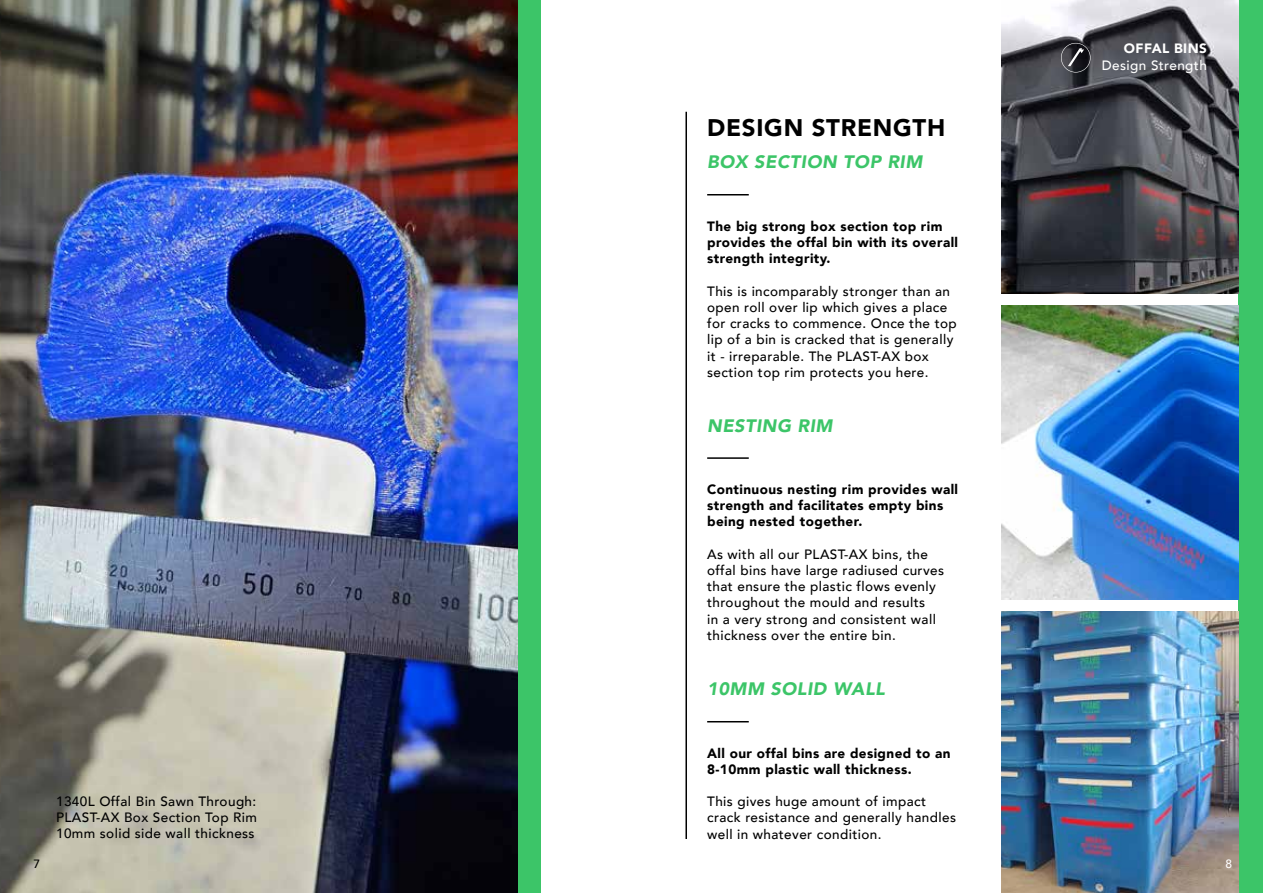
<style>
.page{position:relative;width:1263px;height:893px;background:#fff}
.page>*{position:absolute;margin:0;border:0;box-sizing:border-box;transform-origin:0 0}
.t1{font:900 24px "Avenir";letter-spacing:.03em;color:#000}
.t2{font:italic 900 18px "Avenir";letter-spacing:.03em;color:#3cc568}
.t3{font:500 13.5px/16.2px "Avenir";letter-spacing:.03em;color:#000}
.t4{font:900 13.5px/16.2px "Avenir";letter-spacing:.03em;color:#000}
.t5{font:500 13.5px "Avenir";letter-spacing:.03em;color:#fff}
.t6{font:900 13.5px "Avenir";letter-spacing:.03em;color:#fff}
.t7{font:500 12px "Avenir";color:#000}
.t8{font:500 12px "Avenir";color:#fff}
</style>
<div class="page">
<img style="left:0;top:0;width:518px;height:893px">
<div style="left:518px;top:0;width:23px;height:893px;background:#3cc568"></div>
<hr style="left:685px;top:112px;width:2px;height:727px;background:#000">
<div style="left:1238px;top:0;width:25px;height:893px;background:#3cc568"></div>
<img style="left:1001px;top:305px;width:237px;height:295px">
<img style="left:1001px;top:611px;width:237px;height:282px">
<img style="left:1001px;top:0;width:237px;height:293px">
<hr style="left:707px;top:194px;width:42px;height:1px;background:#000">
<hr style="left:707px;top:457px;width:42px;height:2px;background:#000">
<hr style="left:707px;top:721px;width:42px;height:1px;background:#000">
<svg style="left:1061px;top:43px;width:29px;height:30px"></svg>
<p class="t3" style="left:56px;top:792px;width:202px;text-align:justify">1340L Offal Bin Sawn Through:<br>PLAST-AX Box Section Top Rim 10mm solid side wall thickness</p>
<h1 class="t1" style="left:707px;top:107px;width:240px">DESIGN STRENGTH</h1>
<h2 class="t2" style="left:707px;top:147px;width:217px">BOX SECTION TOP RIM</h2>
<p class="t4" style="left:707px;top:218px;width:252px">The big strong box section top rim provides the offal bin with its overall strength integrity.</p>
<p class="t3" style="left:707px;top:282px;width:251px">This is incomparably stronger than an open roll over lip which gives a place for cracks to commence. Once the top lip of a bin is cracked that is generally it - irreparable. The PLAST-AX box section top rim protects you here.</p>
<h2 class="t2" style="left:707px;top:411px;width:127px">NESTING RIM</h2>
<p class="t4" style="left:707px;top:481px;width:252px">Continuous nesting rim provides wall strength and facilitates empty bins being nested together.</p>
<p class="t3" style="left:707px;top:545px;width:238px">As with all our PLAST-AX bins, the offal bins have large radiused curves that ensure the plastic flows evenly throughout the mould and results<br>in a very strong and consistent wall thickness over the entire bin.</p>
<h2 class="t2" style="left:707px;top:674px;width:179px">10MM SOLID WALL</h2>
<p class="t4" style="left:707px;top:744px;width:245px">All our offal bins are designed to an<br>8-10mm plastic wall thickness.</p>
<p class="t3" style="left:707px;top:793px;width:250px">This gives huge amount of impact crack resistance and generally handles well in whatever condition.</p>
<p class="t6" style="left:1124px;top:37px;width:84px">OFFAL BINS</p>
<p class="t5" style="left:1102px;top:53px;width:106px">Design Strength</p>
<p class="t7" style="left:34px;top:854px;width:8px">7</p>
<p class="t8" style="left:1225px;top:854px;width:8px">8</p>
</div>
